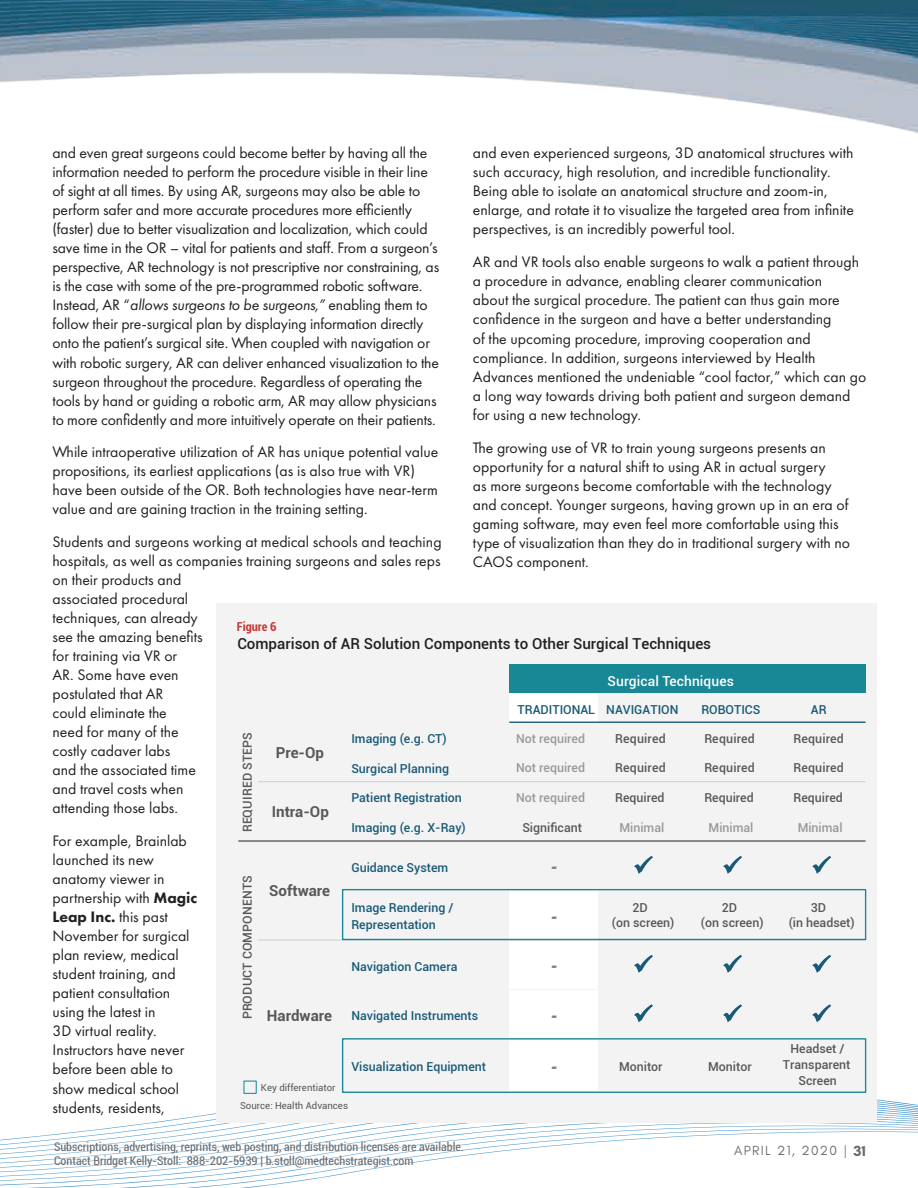
<style>
.page{position:relative;width:918px;height:1188px;background:#fff}
.page>*{position:absolute;margin:0;border:0;box-sizing:border-box;transform-origin:0 0}
.t1{font:italic 700 16.5px "Arial";color:#797f91}
.t2{font:15.75px/19px "Futura PT";color:#231f20}
.t3{font:500 15.15px "Roboto";color:#231f20}
.t4{font:700 15.15px "Roboto";color:#57585a}
.t5{font:500 13.8px "Roboto";letter-spacing:.01em;color:#fff}
.t6{font:13.5px "Glacial Indifference";letter-spacing:.1em;color:#6c6d70}
.t7{font:500 12.3px/16.5px "Roboto";color:#195a78}
.t8{font:500 12.3px/15.1px "Roboto";color:#57585a;text-align:center}
.t9{font:500 12.3px "Roboto";color:#97999c}
.t10{font:700 condensed 12.3px "Roboto";color:#c23a36}
.t11{font:condensed 12px/14.4px "Roboto";color:#6c6d70}
.t12{font:9.6px "Roboto";color:#57585a}
.s1{font-style:italic}
.s2{font-weight:800}
.s3{font-weight:700;font-size:15px}
</style>
<div class="page">
<svg style="left:0;top:1175px;width:326px;height:6px"></svg>
<svg style="left:0;top:1099px;width:918px;height:73px"></svg>
<img style="left:0;top:0;width:918px;height:133px">
<div style="left:216px;top:603px;width:661px;height:520px;background:#f3f3f3"></div>
<div style="left:509px;top:665px;width:357px;height:28px;background:#188796"></div>
<div style="left:509px;top:693px;width:89px;height:29px;background:#fff"></div>
<div style="left:509px;top:891px;width:89px;height:49px;background:#fff"></div>
<div style="left:509px;top:940px;width:89px;height:50px;background:#fff"></div>
<div style="left:509px;top:990px;width:89px;height:49px;background:#fff"></div>
<div style="left:509px;top:1039px;width:89px;height:52px;background:#fff"></div>
<hr style="left:509px;top:722px;width:357px;height:1px;background:#195a78">
<hr style="left:258px;top:781px;width:608px;height:1px;background:#d1d9db">
<hr style="left:238px;top:840px;width:628px;height:2px;background:#57585a">
<hr style="left:258px;top:939px;width:608px;height:2px;background:#d1d9db">
<svg style="left:634px;top:856px;width:19px;height:18px"></svg>
<svg style="left:723px;top:856px;width:19px;height:18px"></svg>
<svg style="left:812px;top:856px;width:19px;height:18px"></svg>
<svg style="left:634px;top:955px;width:19px;height:18px"></svg>
<svg style="left:723px;top:955px;width:19px;height:18px"></svg>
<svg style="left:812px;top:955px;width:19px;height:18px"></svg>
<svg style="left:634px;top:1004px;width:19px;height:19px"></svg>
<svg style="left:723px;top:1004px;width:19px;height:19px"></svg>
<svg style="left:812px;top:1004px;width:19px;height:19px"></svg>
<div style="left:342px;top:1038px;width:524px;height:55px;border:1px solid #188796"></div>
<div style="left:342px;top:889px;width:524px;height:51px;border:1px solid #188796"></div>
<div style="left:243px;top:1081px;width:14px;height:13px;border:1px solid #188796"></div>
<hr style="left:341px;top:989px;width:525px;height:1px;background:#f4f5f6">
<div style="left:46px;top:1132px;width:425px;height:45px;background:#fff;opacity:.75"></div>
<p class="t2" style="left:473px;top:143px;width:382px">and even experienced surgeons, 3D anatomical structures with such accuracy, high resolution, and incredible functionality.<br>Being able to isolate an anatomical structure and zoom-in, enlarge, and rotate it to visualize the targeted area from infinite perspectives, is an incredibly powerful tool.</p>
<p class="t2" style="left:473px;top:252px;width:395px">AR and VR tools also enable surgeons to walk a patient through a procedure in advance, enabling clearer communication<br>about the surgical procedure. The patient can thus gain more confidence in the surgeon and have a better understanding<br>of the upcoming procedure, improving cooperation and compliance. In addition, surgeons interviewed by Health Advances mentioned the undeniable “cool factor,” which can go a long way towards driving both patient and surgeon demand for using a new technology.</p>
<p class="t2" style="left:473px;top:438px;width:379px">The growing use of VR to train young surgeons presents an opportunity for a natural shift to using AR in actual surgery<br>as more surgeons become comfortable with the technology and concept. Younger surgeons, having grown up in an era of gaming software, may even feel more comfortable using this type of visualization than they do in traditional surgery with no CAOS component.</p>
<p class="t2" style="left:52px;top:143px;width:388px">and even great surgeons could become better by having all the information needed to perform the procedure visible in their line of sight at all times. By using AR, surgeons may also be able to perform safer and more accurate procedures more efficiently (faster) due to better visualization and localization, which could save time in the OR – vital for patients and staff. From a surgeon’s perspective, AR technology is not prescriptive nor constraining, as is the case with some of the pre-programmed robotic software.<br>Instead, AR “<span class="s1">allows surgeons to be surgeons,”</span> enabling them to follow their pre-surgical plan by displaying information directly onto the patient’s surgical site. When coupled with navigation or with robotic surgery, AR can deliver enhanced visualization to the surgeon throughout the procedure. Regardless of operating the tools by hand or guiding a robotic arm, AR may allow physicians to more confidently and more intuitively operate on their patients.</p>
<p class="t2" style="left:52px;top:442px;width:387px">While intraoperative utilization of AR has unique potential value propositions, its earliest applications (as is also true with VR) have been outside of the OR. Both technologies have near-term value and are gaining traction in the training setting.</p>
<p class="t2" style="left:52px;top:532px;width:391px">Students and surgeons working at medical schools and teaching hospitals, as well as companies training surgeons and sales reps on their products and<br>associated procedural<br>techniques, can already<br>see the amazing benefits<br>for training via VR or<br>AR. Some have even<br>postulated that AR<br>could eliminate the<br>need for many of the<br>costly cadaver labs<br>and the associated time<br>and travel costs when<br>attending those labs.</p>
<p class="t2" style="left:52px;top:831px;width:146px">For example, Brainlab launched its new anatomy viewer in partnership with <span class="s2">Magic<br>Leap Inc.</span> this past<br>November for surgical plan review, medical student training, and patient consultation using the latest in<br>3D virtual reality.<br>Instructors have never before been able to show medical school students, residents,</p>
<p class="t10" style="left:237px;top:618px;width:41px">Figure 6</p>
<p class="t3" style="left:237px;top:633px;width:475px">Comparison of AR Solution Components to Other Surgical Techniques</p>
<p class="t5" style="left:608px;top:671px;width:128px">Surgical Techniques</p>
<p class="t7" style="left:518px;top:700px;width:162px">TRADITIONAL NAVIGATION</p>
<p class="t7" style="left:701px;top:700px;width:61px">ROBOTICS</p>
<p class="t7" style="left:811px;top:700px;width:17px">AR</p>
<p class="t8" style="left:240px;top:832px;width:102px;rotate:-90deg">REQUIRED STEPS</p>
<p class="t7" style="left:351px;top:730px;width:97px">Imaging (e.g. CT)</p>
<p class="t9" style="left:516px;top:730px;width:70px">Not required</p>
<p class="t8" style="left:615px;top:730px;width:52px">Required</p>
<p class="t8" style="left:704px;top:730px;width:52px">Required</p>
<p class="t8" style="left:793px;top:730px;width:52px">Required</p>
<p class="t7" style="left:351px;top:759px;width:99px">Surgical Planning</p>
<p class="t9" style="left:516px;top:759px;width:70px">Not required</p>
<p class="t8" style="left:615px;top:760px;width:52px">Required</p>
<p class="t8" style="left:704px;top:760px;width:52px">Required</p>
<p class="t8" style="left:793px;top:760px;width:52px">Required</p>
<p class="t4" style="left:276px;top:742px;width:50px">Pre-Op</p>
<p class="t7" style="left:351px;top:789px;width:112px">Patient Registration</p>
<p class="t9" style="left:516px;top:789px;width:70px">Not required</p>
<p class="t8" style="left:615px;top:790px;width:51px">Required</p>
<p class="t8" style="left:704px;top:790px;width:51px">Required</p>
<p class="t8" style="left:793px;top:790px;width:51px">Required</p>
<p class="t7" style="left:351px;top:819px;width:116px">Imaging (e.g. X-Ray)</p>
<p class="t8" style="left:522px;top:819px;width:61px">Significant</p>
<p class="t9" style="left:619px;top:819px;width:46px">Minimal</p>
<p class="t9" style="left:709px;top:819px;width:46px">Minimal</p>
<p class="t9" style="left:798px;top:819px;width:46px">Minimal</p>
<p class="t4" style="left:272px;top:801px;width:59px">Intra-Op</p>
<p class="t7" style="left:351px;top:858px;width:99px">Guidance System</p>
<p class="t1" style="left:551px;top:856px;width:7px">-</p>
<p class="t7" style="left:351px;top:899px;width:104px">Image Rendering /<br>Representation</p>
<p class="t8" style="left:240px;top:1019px;width:146px;rotate:-90deg">PRODUCT COMPONENTS</p>
<p class="t4" style="left:269px;top:880px;width:62px">Software</p>
<p class="t8" style="left:612px;top:900px;width:64px">2D<br>(on screen)</p>
<p class="t8" style="left:701px;top:900px;width:64px">2D<br>(on screen)</p>
<p class="t8" style="left:789px;top:900px;width:68px">3D<br>(in headset)</p>
<p class="t1" style="left:551px;top:905px;width:7px">-</p>
<p class="t7" style="left:351px;top:957px;width:108px">Navigation Camera</p>
<p class="t1" style="left:551px;top:955px;width:7px">-</p>
<p class="t7" style="left:351px;top:1007px;width:128px">Navigated Instruments</p>
<p class="t1" style="left:551px;top:1004px;width:7px">-</p>
<p class="t7" style="left:351px;top:1058px;width:136px">Visualization Equipment</p>
<p class="t1" style="left:551px;top:1055px;width:7px">-</p>
<p class="t8" style="left:619px;top:1058px;width:45px">Monitor</p>
<p class="t8" style="left:708px;top:1058px;width:45px">Monitor</p>
<p class="t4" style="left:267px;top:1005px;width:67px">Hardware</p>
<p class="t8" style="left:783px;top:1041px;width:69px;line-height:15.6px">Headset /<br>Transparent<br>Screen</p>
<p class="t12" style="left:261px;top:1081px;width:76px">Key differentiator</p>
<p class="t12" style="left:240px;top:1098px;width:109px">Source: Health Advances</p>
<p class="t11" style="left:54px;top:1139px;width:411px">Subscriptions, advertising, reprints, web posting, and distribution licenses are available.<br>Contact Bridget Kelly-Stoll: 888-202-5939 | b.stoll@medtechstrategist.com</p>
<p class="t6" style="left:734px;top:1143px;width:133px">APRIL 21, 2020 | <span class="s3">31</span></p>
</div>
